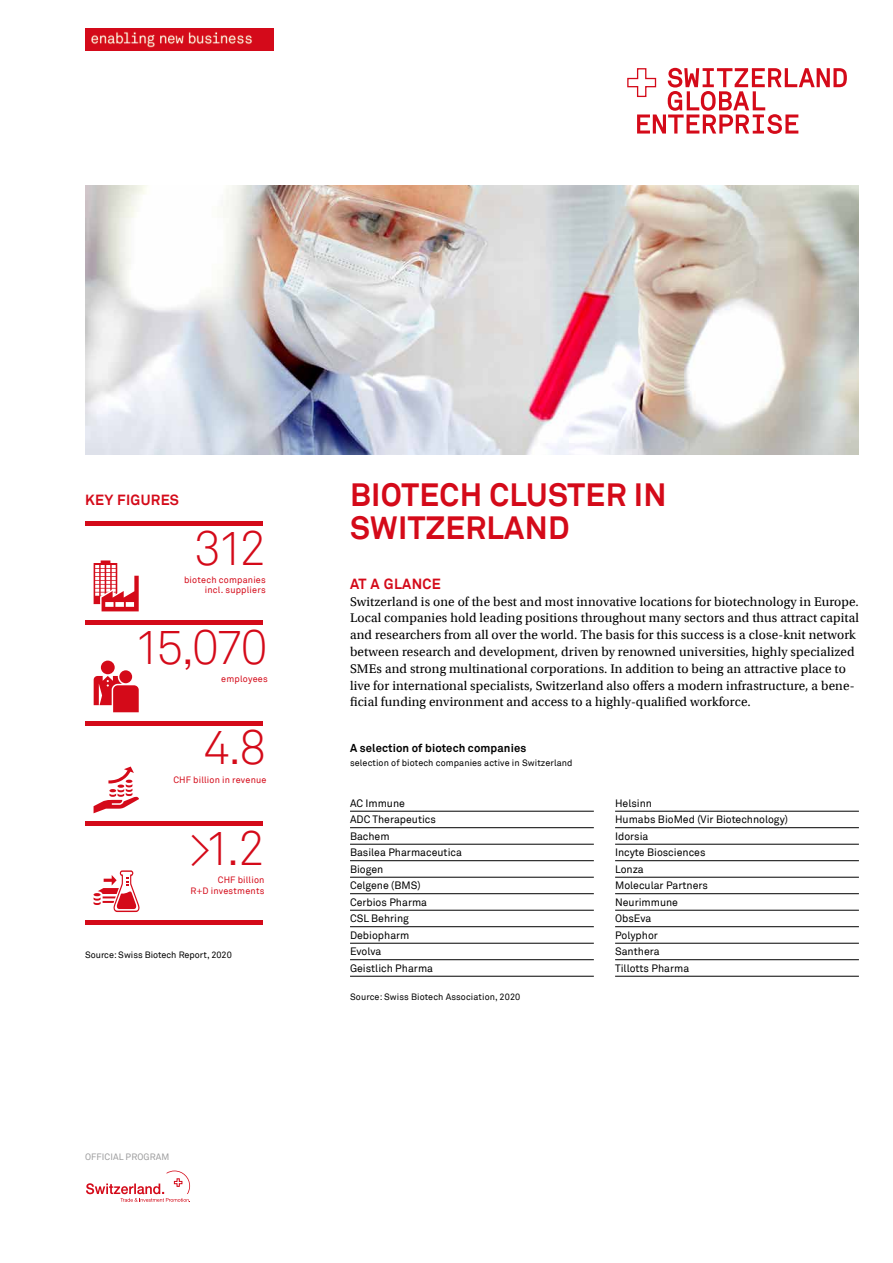
<style>
.page{position:relative;width:893px;height:1263px;background:#fff}
.page>*{position:absolute;margin:0;border:0;box-sizing:border-box;transform-origin:0 0}
.t1{font:48px "Akkurat S GE Light";letter-spacing:-.08em;color:#d40a19}
.t2{font:31.5px/33.6px "Akkurat S GE Bold";letter-spacing:.01em;color:#d40a19}
.t3{font:14.4px "Akkurat S GE Bold";letter-spacing:.02em;color:#d40a19}
.t4{font:13.2px/16.8px "Utopia S GE Regular";letter-spacing:.01em;color:#000}
.t5{font:11.25px "Akkurat S GE Bold";letter-spacing:.01em;color:#000}
.t6{font:10.5px/16.5px "Akkurat S GE Regular";color:#000}
.t7{font:9px "Akkurat S GE Regular";letter-spacing:.01em;color:#000}
.t8{font:9px/10.5px "Akkurat S GE Regular";letter-spacing:.02em;color:#d40a19;text-align:right}
.t9{font:9px "Akkurat S GE Regular";letter-spacing:.01em;color:#9c9c9d}
</style>
<div class="page">
<img style="left:85px;top:185px;width:774px;height:269px">
<svg style="left:86px;top:1170px;width:104px;height:32px"></svg>
<img style="left:85px;top:29px;width:188px;height:22px">
<svg style="left:627px;top:68px;width:220px;height:66px"></svg>
<hr style="left:350px;top:811px;width:244px;height:1px;background:#000">
<hr style="left:350px;top:827px;width:244px;height:1px;background:#000">
<hr style="left:350px;top:844px;width:244px;height:1px;background:#000">
<hr style="left:350px;top:860px;width:244px;height:1px;background:#000">
<hr style="left:350px;top:877px;width:244px;height:1px;background:#000">
<hr style="left:350px;top:893px;width:244px;height:1px;background:#000">
<hr style="left:350px;top:910px;width:244px;height:1px;background:#000">
<hr style="left:350px;top:926px;width:244px;height:1px;background:#000">
<hr style="left:350px;top:943px;width:244px;height:1px;background:#000">
<hr style="left:350px;top:959px;width:244px;height:1px;background:#000">
<hr style="left:350px;top:976px;width:244px;height:1px;background:#000">
<hr style="left:615px;top:811px;width:244px;height:1px;background:#000">
<hr style="left:615px;top:827px;width:244px;height:1px;background:#000">
<hr style="left:615px;top:844px;width:244px;height:1px;background:#000">
<hr style="left:615px;top:860px;width:244px;height:1px;background:#000">
<hr style="left:615px;top:877px;width:244px;height:1px;background:#000">
<hr style="left:615px;top:893px;width:244px;height:1px;background:#000">
<hr style="left:615px;top:910px;width:244px;height:1px;background:#000">
<hr style="left:615px;top:926px;width:244px;height:1px;background:#000">
<hr style="left:615px;top:943px;width:244px;height:1px;background:#000">
<hr style="left:615px;top:959px;width:244px;height:1px;background:#000">
<hr style="left:615px;top:976px;width:244px;height:1px;background:#000">
<svg style="left:94px;top:670px;width:45px;height:42px"></svg>
<div style="left:101px;top:661px;width:14px;height:13px;background:#d40a19;border-radius:50%"></div>
<svg style="left:94px;top:870px;width:46px;height:42px"></svg>
<hr style="left:85px;top:620px;width:178px;height:4px;background:#d40a19">
<div style="left:85px;top:521px;width:178px;height:5px;background:#d40a19"></div>
<svg style="left:94px;top:560px;width:45px;height:52px"></svg>
<svg style="left:94px;top:766px;width:45px;height:47px"></svg>
<hr style="left:85px;top:721px;width:178px;height:4px;background:#d40a19">
<hr style="left:85px;top:822px;width:178px;height:4px;background:#d40a19">
<div style="left:85px;top:920px;width:178px;height:5px;background:#d40a19"></div>
<p class="t3" style="left:85px;top:489px;width:95px">KEY FIGURES</p>
<h1 class="t1" style="left:194px;top:515px;width:73px">312</h1>
<p class="t8" style="left:184px;top:574px;width:83px">biotech companies incl. suppliers</p>
<h1 class="t1" style="left:134px;top:614px;width:135px">15,070</h1>
<p class="t8" style="left:221px;top:673px;width:48px">employees</p>
<h1 class="t1" style="left:203px;top:714px;width:65px">4.8</h1>
<p class="t8" style="left:173px;top:774px;width:95px">CHF billion in revenue</p>
<h1 class="t1" style="left:188px;top:815px;width:78px">&gt;1.2</h1>
<p class="t8" style="left:191px;top:874px;width:75px">CHF billion<br>R+D investments</p>
<p class="t7" style="left:85px;top:949px;width:148px">Source: Swiss Biotech Report, 2020</p>
<p class="t9" style="left:85px;top:1150px;width:86px">OFFICIAL PROGRAM</p>
<h2 class="t2" style="left:350px;top:477px;width:318px">BIOTECH CLUSTER IN<br>SWITZERLAND</h2>
<p class="t3" style="left:350px;top:573px;width:92px">AT A GLANCE</p>
<p class="t4" style="left:350px;top:592px;width:510px">Switzerland is one of the best and most innovative locations for biotechnology in Europe.<br>Local companies hold leading positions throughout many sectors and thus attract capital and researchers from all over the world. The basis for this success is a close-knit network between research and development, driven by renowned universities, highly specialized SMEs and strong multinational corporations. In addition to being an attractive place to live for international specialists, Switzerland also offers a modern infrastructure, a bene&shy;ficial funding environment and access to a highly-qualified workforce.</p>
<p class="t5" style="left:350px;top:739px;width:178px">A selection of biotech companies</p>
<p class="t7" style="left:350px;top:757px;width:224px">selection of biotech companies active in Switzerland</p>
<p class="t6" style="left:350px;top:794px;width:113px">AC Immune<br>ADC Therapeutics<br>Bachem<br>Basilea Pharmaceutica<br>Biogen<br>Celgene (BMS)<br>Cerbios Pharma<br>CSL Behring<br>Debiopharm<br>Evolva<br>Geistlich Pharma</p>
<p class="t6" style="left:615px;top:794px;width:175px">Helsinn<br>Humabs BioMed (Vir Biotechnology)<br>Idorsia<br>Incyte Biosciences<br>Lonza<br>Molecular Partners<br>Neurimmune<br>ObsEva<br>Polyphor<br>Santhera<br>Tillotts Pharma</p>
<p class="t7" style="left:350px;top:991px;width:172px">Source: Swiss Biotech Association, 2020</p>
</div>
